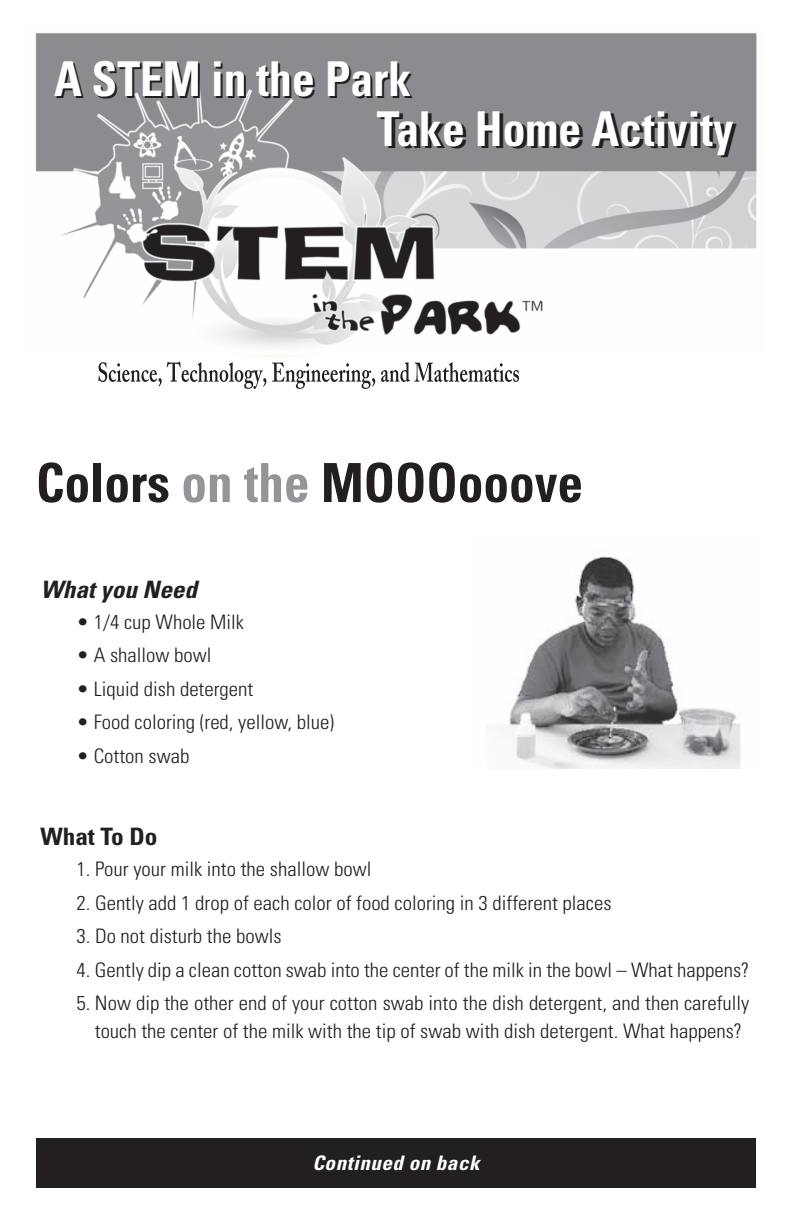
<style>
.page{position:relative;width:792px;height:1224px;background:#fff}
.page>*{position:absolute;margin:0;border:0;box-sizing:border-box;transform-origin:0 0}
.t1{font:700 condensed 54px "Univers LT Std";color:#231f20;scale:.95 1}
.t2{font:700 condensed 48px/50px "Univers LT Std";color:#fff;scale:.95 1}
.t3{font:italic 700 condensed 24px "Univers LT Std";color:#231f20;scale:1.05 1}
.t4{font:700 condensed 24px "Univers LT Std";color:#231f20;scale:1.05 1}
.t5{font:300 condensed 20px/28px "Univers LT Std";color:#231f20;text-align:center;scale:1.05 1}
.t6{font:italic 700 condensed 20px "Univers LT Std";letter-spacing:.025em;color:#fff;scale:1.05 1}
.s1{color:#939598}
</style>
<div class="page">
<img style="left:35px;top:33px;width:722px;height:314px">
<svg style="left:98px;top:356px;width:277px;height:33px"></svg>
<svg style="left:381px;top:362px;width:138px;height:20px"></svg>
<div style="left:36px;top:1139px;width:720px;height:49px;background:#231f20"></div>
<img style="left:507px;top:556px;width:234px;height:213px">
<h2 class="t2" style="left:377px;top:58px;width:377px;text-indent:-323px">A STEM in the Park<br>Take Home Activity</h2>
<h1 class="t1" style="left:36px;top:463px;width:577px">Colors <span class="s1">on the</span> MOOOooove</h1>
<p class="t3" style="left:40px;top:580px;width:151px">What you Need</p>
<p class="t5" style="left:76px;top:610px;width:161px">• 1/4 cup Whole Milk</p>
<p class="t5" style="left:76px;top:643px;width:130px">• A shallow bowl</p>
<p class="t5" style="left:76px;top:677px;width:170px">• Liquid dish detergent</p>
<p class="t5" style="left:76px;top:710px;width:247px">• Food coloring (red, yellow, blue)</p>
<p class="t5" style="left:76px;top:743px;width:109px">• Cotton swab</p>
<p class="t4" style="left:40px;top:828px;width:113px">What To Do</p>
<p class="t5" style="left:76px;top:857px;width:282px">1. Pour your milk into the shallow bowl</p>
<p class="t5" style="left:76px;top:890px;width:511px">2. Gently add 1 drop of each color of food coloring in 3 different places</p>
<p class="t5" style="left:76px;top:924px;width:197px">3. Do not disturb the bowls</p>
<p class="t5" style="left:76px;top:957px;width:643px">4. Gently dip a clean cotton swab into the center of the milk in the bowl – What happens?</p>
<p class="t5" style="left:76px;top:991px;width:643px">5. Now dip the other end of your cotton swab into the dish detergent, and then carefully touch the center of the milk with the tip of swab with dish detergent. What happens?</p>
<p class="t6" style="left:312px;top:1156px;width:161px">Continued on back</p>
</div>
